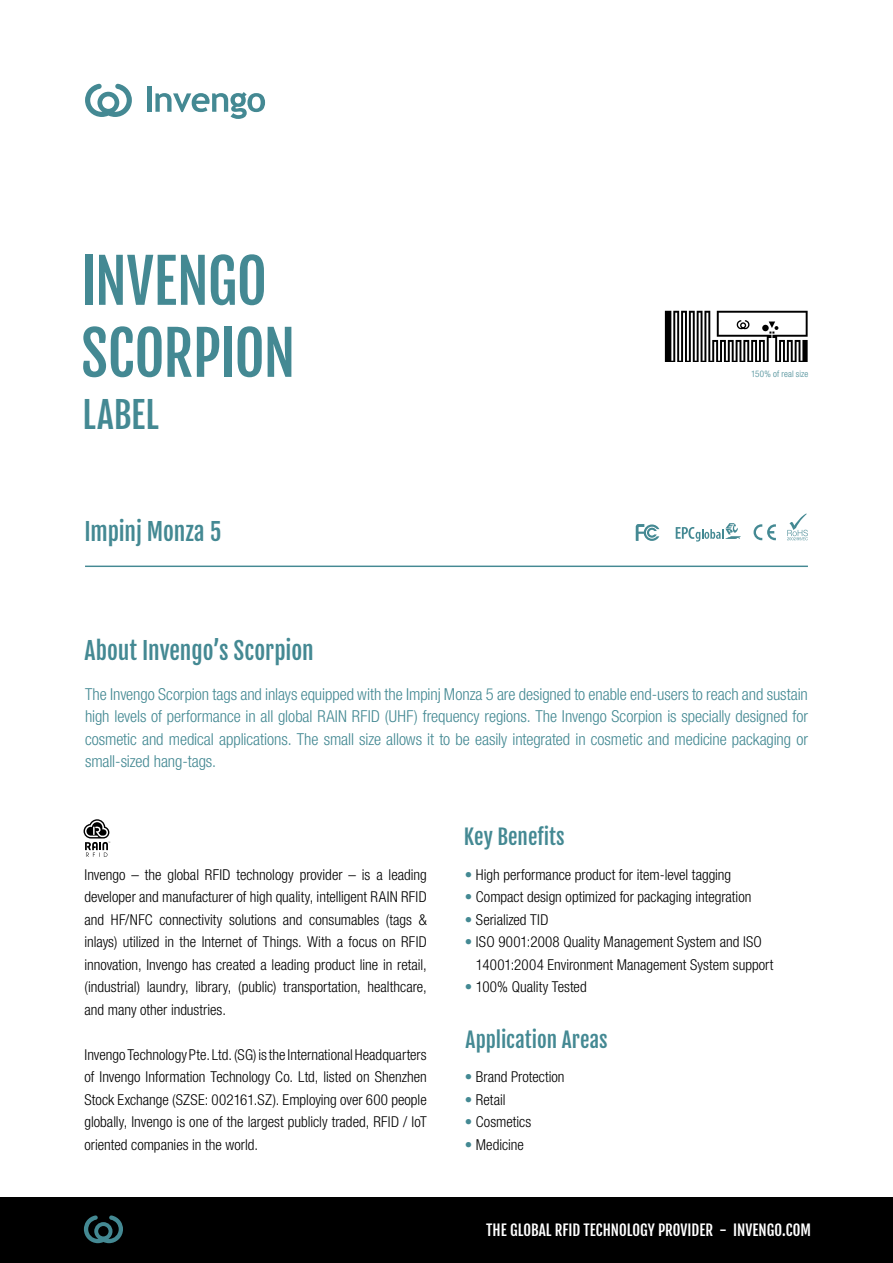
<style>
.page{position:relative;width:893px;height:1263px;background:#fff}
.page>*{position:absolute;margin:0;border:0;box-sizing:border-box;transform-origin:0 0}
.t1{font:60px/72px "Fjalla One";letter-spacing:-.01em;color:#448993}
.t2{font:36px "Fjalla One";color:#448993}
.t3{font:24px "Fjalla One";letter-spacing:-.005em;color:#448993}
.t4{font:21px "Fjalla One";color:#448993}
.t5{font:300 condensed 16.5px/22.5px "Helvetica Neue LT Com";letter-spacing:-.005em;color:#448993;text-align:justify}
.t6{font:300 condensed 15px/22.5px "Helvetica Neue LT Com";color:#000;text-align:justify}
.t7{font:15px "Fjalla One";color:#fff}
.t8{font:300 condensed 9px "Helvetica Neue LT Com";letter-spacing:.015em;color:#448993}
.s1{color:#448993}
</style>
<div class="page">
<div style="left:0;top:1197px;width:893px;height:66px;background:#000"></div>
<svg style="left:84px;top:1215px;width:39px;height:28px"></svg>
<hr style="left:147px;top:87px;width:4px;height:25px;background:#448993">
<svg style="left:155px;top:92px;width:110px;height:27px"></svg>
<svg style="left:85px;top:84px;width:47px;height:33px"></svg>
<svg style="left:84px;top:819px;width:26px;height:38px"></svg>
<hr style="left:85px;top:566px;width:723px;height:1px;background:#448993">
<svg style="left:665px;top:311px;width:143px;height:51px"></svg>
<svg style="left:636px;top:524px;width:23px;height:17px"></svg>
<svg style="left:787px;top:513px;width:21px;height:27px"></svg>
<svg style="left:753px;top:524px;width:23px;height:16px"></svg>
<svg style="left:676px;top:523px;width:65px;height:19px"></svg>
<h1 class="t1" style="left:81px;top:245px;width:216px">INVENGO<br>SCORPION</h1>
<h2 class="t2" style="left:83px;top:393px;width:78px">LABEL</h2>
<h3 class="t3" style="left:85px;top:517px;width:138px">Impinj Monza 5</h3>
<p class="t8" style="left:751px;top:368px;width:59px">150% of real size</p>
<h3 class="t3" style="left:85px;top:635px;width:231px">About Invengo’s Scorpion</h3>
<p class="t5" style="left:85px;top:682px;width:724px">The Invengo Scorpion tags and inlays equipped with the Impinj Monza 5 are designed to enable end-users to reach and sustain high levels of performance in all global RAIN RFID (UHF) frequency regions. The Invengo Scorpion is specially designed for cosmetic and medical applications. The small size allows it to be easily integrated in cosmetic and medicine packaging or small-sized hang-tags.</p>
<p class="t6" style="left:84px;top:863px;width:344px">Invengo – the global RFID technology provider – is a leading developer and manufacturer of high quality, intelligent RAIN RFID and HF/NFC connectivity solutions and consumables (tags &amp; inlays) utilized in the Internet of Things. With a focus on RFID innovation, Invengo has created a leading product line in retail, (industrial) laundry, library, (public) transportation, healthcare, and many other industries.</p>
<p class="t6" style="left:84px;top:1043px;width:344px">Invengo Technology Pte. Ltd. (SG) is the International Headquarters of Invengo Information Technology Co. Ltd, listed on Shenzhen Stock Exchange (SZSE: 002161.SZ). Employing over 600 people globally, Invengo is one of the largest publicly traded, RFID / IoT oriented companies in the world.</p>
<h3 class="t4" style="left:464px;top:824px;width:102px">Key Benefits</h3>
<p class="t6" style="left:465px;top:863px;width:268px"><span class="s1">•</span> High performance product for item-level tagging</p>
<p class="t6" style="left:465px;top:885px;width:288px"><span class="s1">•</span> Compact design optimized for packaging integration</p>
<p class="t6" style="left:465px;top:908px;width:85px"><span class="s1">•</span> Serialized TID</p>
<p class="t6" style="left:476px;top:930px;width:299px;text-indent:-11px"><span class="s1">•</span> ISO 9001:2008 Quality Management System and ISO<br>14001:2004 Environment Management System support</p>
<p class="t6" style="left:465px;top:975px;width:123px"><span class="s1">•</span> 100% Quality Tested</p>
<h3 class="t4" style="left:466px;top:1027px;width:144px">Application Areas</h3>
<p class="t6" style="left:465px;top:1065px;width:101px"><span class="s1">•</span> Brand Protection</p>
<p class="t6" style="left:465px;top:1088px;width:42px"><span class="s1">•</span> Retail</p>
<p class="t6" style="left:465px;top:1110px;width:68px"><span class="s1">•</span> Cosmetics</p>
<p class="t6" style="left:465px;top:1133px;width:61px"><span class="s1">•</span> Medicine</p>
<p class="t7" style="left:486px;top:1221px;width:326px">THE GLOBAL RFID TECHNOLOGY PROVIDER - INVENGO.COM</p>
</div>
